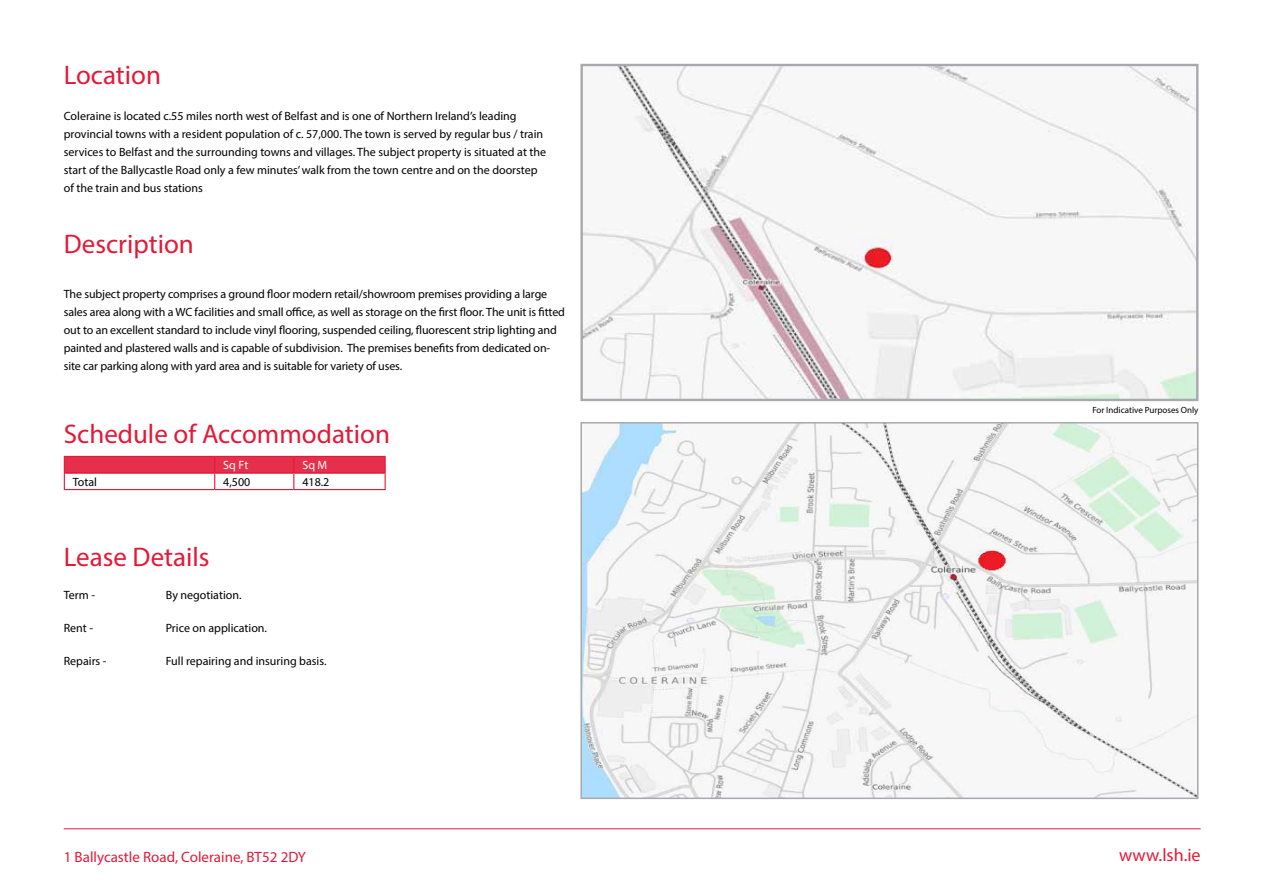
<style>
.page{position:relative;width:1263px;height:893px;background:#fff}
.page>*{position:absolute;margin:0;border:0;box-sizing:border-box;transform-origin:0 0}
.t1{font:27px "Myriad Pro";color:#e31937}
.t2{font:18px "Myriad Pro";color:#e31937}
.t3{font:15px "Myriad Pro";color:#e31937}
.t4{font:12px/18px "Myriad Pro";letter-spacing:-.005em;color:#000}
.t5{font:12px "Myriad Pro";color:#fff}
.t6{font:9px "Myriad Pro";color:#000}
</style>
<div class="page">
<hr style="left:64px;top:828px;width:1137px;height:1px;background:#e31937">
<svg style="left:64px;top:456px;width:322px;height:33px"></svg>
<hr style="left:64px;top:489px;width:151px;height:1px;background:#e31937">
<hr style="left:215px;top:489px;width:79px;height:1px;background:#e31937">
<hr style="left:294px;top:489px;width:92px;height:1px;background:#e31937">
<hr style="left:65px;top:472px;width:150px;height:2px;background:#e31937">
<hr style="left:215px;top:472px;width:79px;height:2px;background:#e31937">
<hr style="left:294px;top:472px;width:91px;height:2px;background:#e31937">
<img style="left:583px;top:67px;width:612px;height:331px">
<div style="left:580px;top:64px;width:618px;height:337px;border:2px solid #a7a9ac"></div>
<img style="left:583px;top:425px;width:612px;height:371px">
<div style="left:580px;top:422px;width:618px;height:377px;border:2px solid #a7a9ac"></div>
<h1 class="t1" style="left:64px;top:58px;width:99px">Location</h1>
<p class="t4" style="left:64px;top:107px;width:484px">Coleraine is located c.55 miles north west of Belfast and is one of Northern Ireland’s leading provincial towns with a resident population of c. 57,000. The town is served by regular bus / train services to Belfast and the surrounding towns and villages. The subject property is situated at the start of the Ballycastle Road only a few minutes’ walk from the town centre and on the doorstep of the train and bus stations</p>
<h1 class="t1" style="left:64px;top:227px;width:132px">Description</h1>
<p class="t4" style="left:64px;top:284px;width:503px">The subject property comprises a ground floor modern retail/showroom premises providing a large sales area along with a WC facilities and small office, as well as storage on the first floor. The unit is fitted out to an excellent standard to include vinyl flooring, suspended ceiling, fluorescent strip lighting and painted and plastered walls and is capable of subdivision. The premises benefits from dedicated on&shy;site car parking along with yard area and is suitable for variety of uses.</p>
<h1 class="t1" style="left:64px;top:417px;width:328px">Schedule of Accommodation</h1>
<p class="t5" style="left:223px;top:458px;width:27px">Sq Ft</p>
<p class="t5" style="left:302px;top:458px;width:26px">Sq M</p>
<p class="t4" style="left:73px;top:473px;width:26px">Total</p>
<p class="t4" style="left:223px;top:473px;width:29px">4,500</p>
<p class="t4" style="left:302px;top:473px;width:29px">418.2</p>
<h1 class="t1" style="left:64px;top:540px;width:147px">Lease Details</h1>
<p class="t4" style="left:64px;top:586px;width:33px">Term -</p>
<p class="t4" style="left:166px;top:586px;width:77px">By negotiation.</p>
<p class="t4" style="left:64px;top:619px;width:31px">Rent -</p>
<p class="t4" style="left:166px;top:619px;width:103px">Price on application.</p>
<p class="t4" style="left:64px;top:652px;width:44px">Repairs -</p>
<p class="t4" style="left:166px;top:652px;width:162px">Full repairing and insuring basis.</p>
<p class="t6" style="left:1092px;top:404px;width:108px">For Indicative Purposes Only</p>
<p class="t3" style="left:64px;top:847px;width:244px">1 Ballycastle Road, Coleraine, BT52 2DY</p>
<h2 class="t2" style="left:1119px;top:844px;width:83px">www.lsh.ie</h2>
</div>
